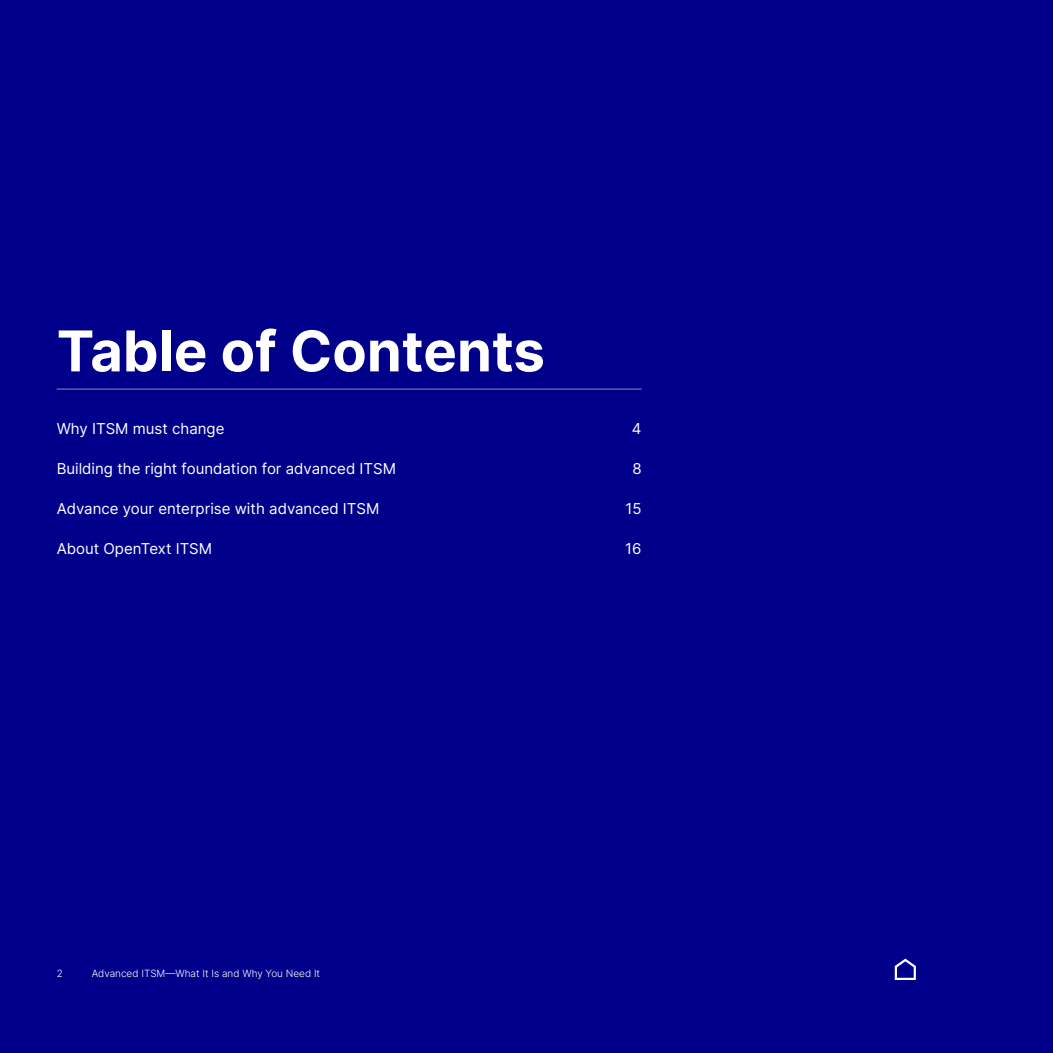
<style>
.page{position:relative;width:1053px;height:1053px;background:#fff}
.page>*{position:absolute;margin:0;border:0;box-sizing:border-box;transform-origin:0 0}
.t1{font:700 56.25px "Inter";color:#fff}
.t2{font:15px "Inter";color:#fff}
.t3{font:300 10px "Inter";color:#fff}
</style>
<div class="page">
<div style="left:0;top:0;width:1052px;height:1052px;background:#00008b"></div>
<hr style="left:57px;top:389px;width:584px;height:1px;background:#938fb4">
<svg style="left:894px;top:958px;width:21px;height:21px"></svg>
<h1 class="t1" style="left:57px;top:310px;width:490px">Table of Contents</h1>
<p class="t2" style="left:57px;top:417px;width:169px">Why ITSM must change</p>
<p class="t2" style="left:632px;top:417px;width:11px">4</p>
<p class="t2" style="left:57px;top:457px;width:341px">Building the right foundation for advanced ITSM</p>
<p class="t2" style="left:632px;top:457px;width:11px">8</p>
<p class="t2" style="left:57px;top:497px;width:324px">Advance your enterprise with advanced ITSM</p>
<p class="t2" style="left:625px;top:497px;width:18px">15</p>
<p class="t2" style="left:57px;top:537px;width:157px">About OpenText ITSM</p>
<p class="t2" style="left:625px;top:537px;width:18px">16</p>
<p class="t3" style="left:57px;top:965px;width:8px">2</p>
<p class="t3" style="left:92px;top:965px;width:230px">Advanced ITSM—What It Is and Why You Need It</p>
</div>
